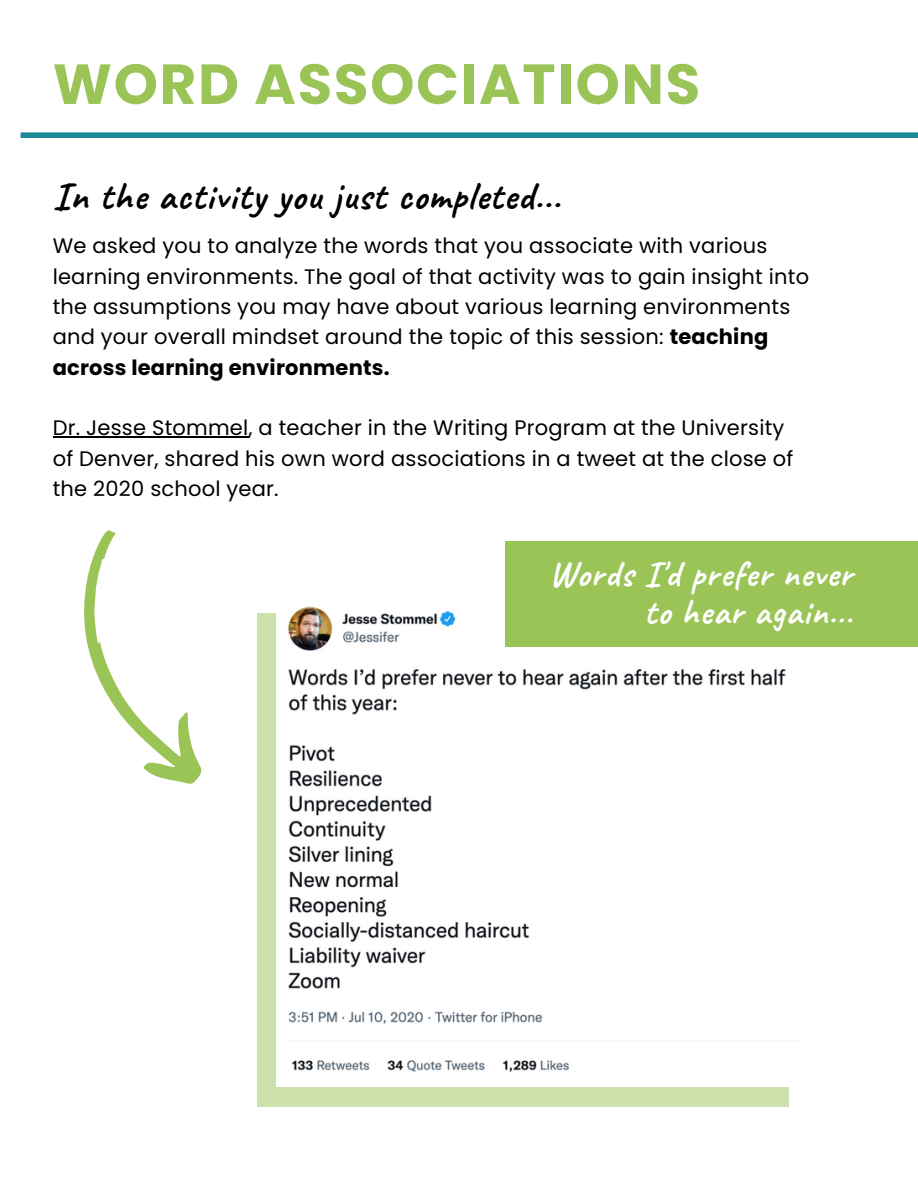
<style>
.page{position:relative;width:918px;height:1188px;background:#fff}
.page>*{position:absolute;margin:0;border:0;box-sizing:border-box;transform-origin:0 0}
.t1{font:700 56.4px "Poppins";letter-spacing:.03em;color:#9ac456}
.t2{font:700 39px "Caveat";letter-spacing:.03em;color:#000}
.t3{font:700 36.3px/38.2px "Caveat";letter-spacing:.03em;color:#fff;text-align:right}
.t4{font:21px/30.3px "Poppins";letter-spacing:.01em;color:#000}
.s1{font-weight:700}
</style>
<div class="page">
<div style="left:257px;top:614px;width:532px;height:493px;background:#cde1ab"></div>
<img style="left:277px;top:606px;width:523px;height:481px">
<div style="left:505px;top:541px;width:413px;height:106px;background:#9ac456"></div>
<svg style="left:84px;top:530px;width:118px;height:254px"></svg>
<hr style="left:53px;top:437px;width:195px;height:1px;background:#000">
<div style="left:21px;top:132px;width:897px;height:6px;background:#1b8996"></div>
<h1 class="t1" style="left:53px;top:45px;width:649px">WORD ASSOCIATIONS</h1>
<h2 class="t2" style="left:53px;top:171px;width:509px">In the activity you just completed...</h2>
<p class="t4" style="left:53px;top:231px;width:758px">We asked you to analyze the words that you associate with various learning environments. The goal of that activity was to gain insight into the assumptions you may have about various learning environments and your overall mindset around the topic of this session: <span class="s1">teaching across learning environments.</span></p>
<p class="t4" style="left:53px;top:413px;width:742px">Dr. Jesse Stommel, a teacher in the Writing Program at the University of Denver, shared his own word associations in a tweet at the close of the 2020 school year.</p>
<h3 class="t3" style="left:549px;top:555px;width:305px">Words I'd prefer never to hear again...</h3>
</div>
